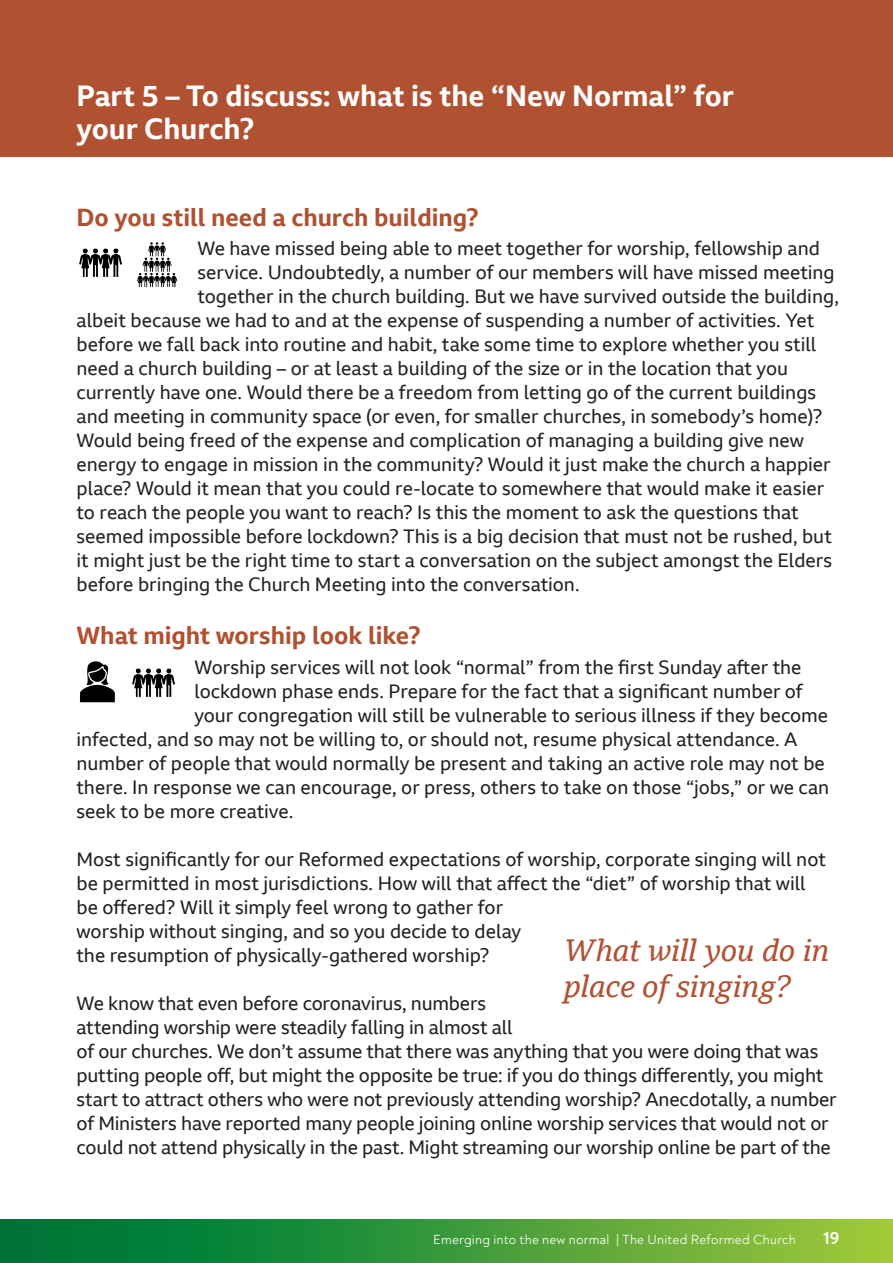
<style>
.page{position:relative;width:893px;height:1263px;background:#fff}
.page>*{position:absolute;margin:0;border:0;box-sizing:border-box;transform-origin:0 0}
.t1{font:italic 30px/36px "BBC Reith Serif";letter-spacing:-.02em;color:#b05131}
.t2{font:700 28.5px/33px "BBC Reith Sans";color:#fff}
.t3{font:700 24px "BBC Reith Sans";letter-spacing:-.005em;color:#b05131}
.t4{font:18.75px/24px "BBC Reith Sans";letter-spacing:-.005em;color:#231f20}
.t5{font:700 18px "Noah";color:#fff}
.t6{font:13.5px "Noah";letter-spacing:.02em;color:#fff}
</style>
<div class="page">
<div style="left:0;top:1219px;width:893px;height:44px;background:linear-gradient(to right,#006e38,#9cc73b)"></div>
<div style="left:0;top:0;width:893px;height:156px;background:#b05131"></div>
<img style="left:79px;top:248px;width:43px;height:29px">
<img style="left:137px;top:242px;width:41px;height:45px">
<img style="left:80px;top:661px;width:35px;height:42px">
<img style="left:132px;top:668px;width:43px;height:29px">
<h2 class="t2" style="left:77px;top:79px;width:659px">Part 5 – To discuss: what is the “New Normal” for your Church?</h2>
<p class="t3" style="left:77px;top:202px;width:404px">Do you still need a church building?</p>
<p class="t4" style="left:197px;top:236px;width:624px">We have missed being able to meet together for worship, fellowship and</p>
<p class="t4" style="left:197px;top:260px;width:639px">service. Undoubtedly, a number of our members will have missed meeting</p>
<p class="t4" style="left:197px;top:284px;width:643px">together in the church building. But we have survived outside the building,</p>
<p class="t4" style="left:77px;top:308px;width:739px">albeit because we had to and at the expense of suspending a number of activities. Yet</p>
<p class="t4" style="left:77px;top:332px;width:741px">before we fall back into routine and habit, take some time to explore whether you still</p>
<p class="t4" style="left:77px;top:356px;width:713px">need a church building – or at least a building of the size or in the location that you</p>
<p class="t4" style="left:77px;top:380px;width:741px">currently have one. Would there be a freedom from letting go of the current buildings</p>
<p class="t4" style="left:77px;top:404px;width:747px">and meeting in community space (or even, for smaller churches, in somebody’s home)?</p>
<p class="t4" style="left:77px;top:428px;width:729px">Would being freed of the expense and complication of managing a building give new</p>
<p class="t4" style="left:77px;top:452px;width:756px">energy to engage in mission in the community? Would it just make the church a happier</p>
<p class="t4" style="left:77px;top:476px;width:749px">place? Would it mean that you could re-locate to somewhere that would make it easier</p>
<p class="t4" style="left:77px;top:500px;width:724px">to reach the people you want to reach? Is this the moment to ask the questions that</p>
<p class="t4" style="left:77px;top:524px;width:757px">seemed impossible before lockdown? This is a big decision that must not be rushed, but</p>
<p class="t4" style="left:77px;top:548px;width:757px">it might just be the right time to start a conversation on the subject amongst the Elders</p>
<p class="t4" style="left:77px;top:572px;width:505px">before bringing the Church Meeting into the conversation.</p>
<p class="t3" style="left:77px;top:620px;width:346px">What might worship look like?</p>
<p class="t4" style="left:194px;top:655px;width:609px">Worship services will not look “normal” from the first Sunday after the</p>
<p class="t4" style="left:194px;top:679px;width:610px">lockdown phase ends. Prepare for the fact that a significant number of</p>
<p class="t4" style="left:194px;top:703px;width:635px">your congregation will still be vulnerable to serious illness if they become</p>
<p class="t4" style="left:77px;top:727px;width:723px">infected, and so may not be willing to, or should not, resume physical attendance. A</p>
<p class="t4" style="left:77px;top:751px;width:750px">number of people that would normally be present and taking an active role may not be</p>
<p class="t4" style="left:77px;top:775px;width:754px">there. In response we can encourage, or press, others to take on those “jobs,” or we can</p>
<p class="t4" style="left:77px;top:799px;width:218px">seek to be more creative.</p>
<p class="t4" style="left:77px;top:847px;width:751px">Most significantly for our Reformed expectations of worship, corporate singing will not be permitted in most jurisdictions. How will that affect the “diet” of worship that will be offered? Will it simply feel wrong to gather for<br>worship without singing, and so you decide to delay<br>the resumption of physically-gathered worship?</p>
<p class="t4" style="left:77px;top:991px;width:761px">We know that even before coronavirus, numbers<br>attending worship were steadily falling in almost all<br>of our churches. We don’t assume that there was anything that you were doing that was putting people off, but might the opposite be true: if you do things differently, you might start to attract others who were not previously attending worship? Anecdotally, a number of Ministers have reported many people joining online worship services that would not or could not attend physically in the past. Might streaming our worship online be part of the</p>
<h1 class="t1" style="left:563px;top:931px;width:268px">What will you do in place of singing?</h1>
<p class="t6" style="left:433px;top:1231px;width:364px">Emerging into the new normal | The United Reformed Church</p>
<p class="t5" style="left:823px;top:1226px;width:18px">19</p>
</div>
